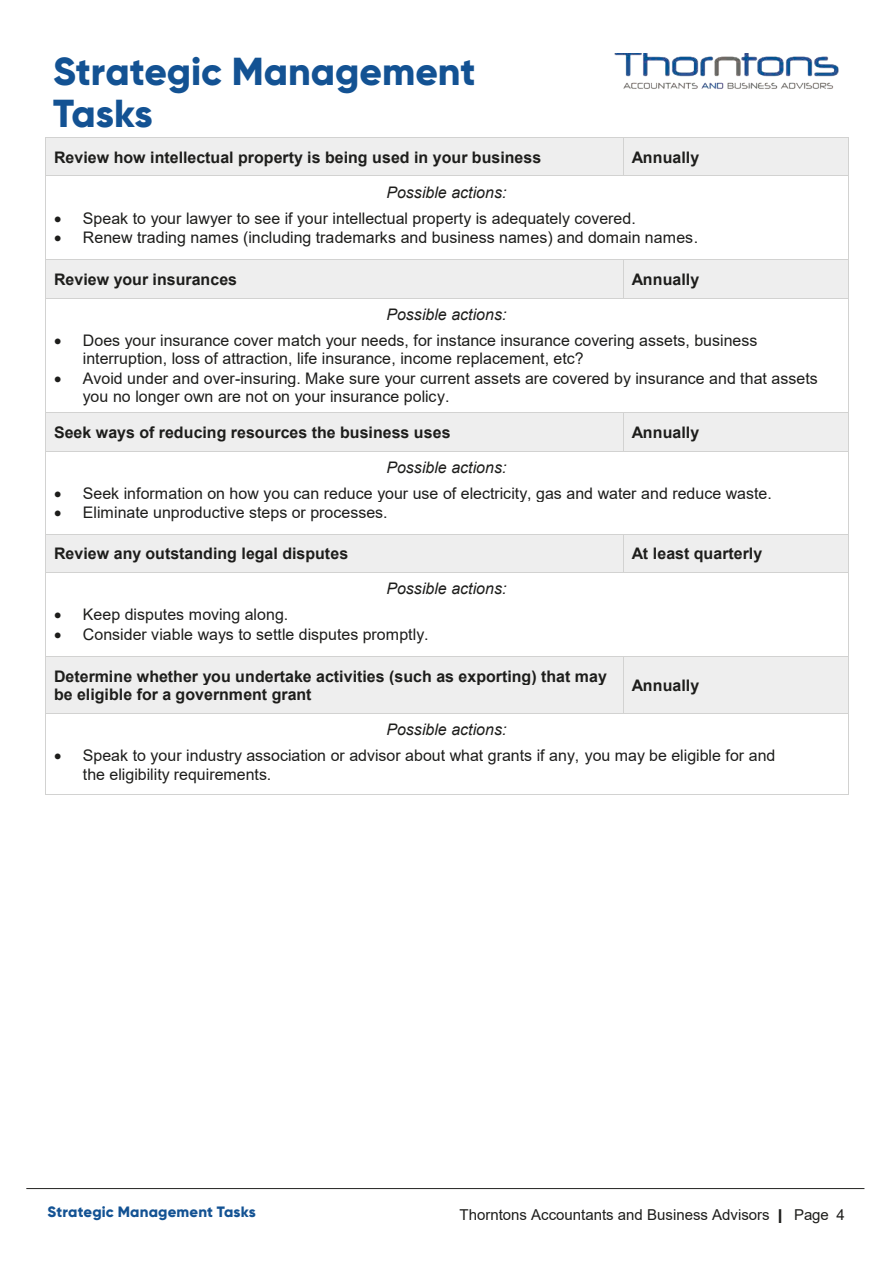
<style>
.page{position:relative;width:893px;height:1263px;background:#fff}
.page>*{position:absolute;margin:0;border:0;box-sizing:border-box;transform-origin:0 0}
.t1{font:800 39px/42px "Gilroy";color:#135293}
.t2{font:15.9px/18.3px "Arial";color:#1d1d1b}
.t3{font:700 15.9px/18.5px "Arial";color:#1d1d1b}
.t4{font:italic 15.9px "Arial";color:#1d1d1b}
.t5{font:15px "Arial";color:#1d1d1b}
.t6{font:800 15px "Gilroy";letter-spacing:.01em;color:#135293}
.s1{font-family:"Gilroy";font-weight:800}
</style>
<div class="page">
<hr style="left:26px;top:1188px;width:838px;height:1px;background:#1d1d1b">
<img style="left:614px;top:53px;width:225px;height:36px">
<div style="left:46px;top:138px;width:577px;height:38px;background:#eee"></div>
<div style="left:624px;top:138px;width:223px;height:38px;background:#eee"></div>
<hr style="left:46px;top:137px;width:577px;height:1px;background:#d2d2d1">
<hr style="left:624px;top:137px;width:224px;height:1px;background:#d2d2d1">
<hr style="left:45px;top:138px;width:1px;height:38px;background:#d2d2d1">
<hr style="left:623px;top:138px;width:1px;height:38px;background:#d2d2d1">
<hr style="left:848px;top:138px;width:1px;height:38px;background:#d2d2d1">
<hr style="left:46px;top:176px;width:577px;height:1px;background:#d2d2d1">
<hr style="left:624px;top:176px;width:224px;height:1px;background:#d2d2d1">
<hr style="left:45px;top:176px;width:1px;height:83px;background:#d2d2d1">
<hr style="left:848px;top:176px;width:1px;height:83px;background:#d2d2d1">
<div style="left:46px;top:260px;width:577px;height:38px;background:#eee"></div>
<div style="left:624px;top:260px;width:223px;height:38px;background:#eee"></div>
<hr style="left:46px;top:259px;width:577px;height:1px;background:#d2d2d1">
<hr style="left:624px;top:259px;width:224px;height:1px;background:#d2d2d1">
<hr style="left:45px;top:260px;width:1px;height:38px;background:#d2d2d1">
<hr style="left:623px;top:260px;width:1px;height:38px;background:#d2d2d1">
<hr style="left:848px;top:260px;width:1px;height:38px;background:#d2d2d1">
<hr style="left:46px;top:298px;width:577px;height:1px;background:#d2d2d1">
<hr style="left:624px;top:298px;width:224px;height:1px;background:#d2d2d1">
<hr style="left:45px;top:299px;width:1px;height:113px;background:#d2d2d1">
<hr style="left:848px;top:299px;width:1px;height:113px;background:#d2d2d1">
<div style="left:46px;top:413px;width:577px;height:38px;background:#eee"></div>
<div style="left:624px;top:413px;width:223px;height:38px;background:#eee"></div>
<hr style="left:46px;top:412px;width:577px;height:1px;background:#d2d2d1">
<hr style="left:624px;top:412px;width:224px;height:1px;background:#d2d2d1">
<hr style="left:45px;top:413px;width:1px;height:38px;background:#d2d2d1">
<hr style="left:623px;top:413px;width:1px;height:38px;background:#d2d2d1">
<hr style="left:848px;top:413px;width:1px;height:38px;background:#d2d2d1">
<hr style="left:46px;top:451px;width:577px;height:1px;background:#d2d2d1">
<hr style="left:624px;top:451px;width:224px;height:1px;background:#d2d2d1">
<hr style="left:45px;top:451px;width:1px;height:83px;background:#d2d2d1">
<hr style="left:848px;top:451px;width:1px;height:83px;background:#d2d2d1">
<div style="left:46px;top:535px;width:577px;height:37px;background:#eee"></div>
<div style="left:624px;top:535px;width:223px;height:37px;background:#eee"></div>
<hr style="left:46px;top:534px;width:577px;height:1px;background:#d2d2d1">
<hr style="left:624px;top:534px;width:224px;height:1px;background:#d2d2d1">
<hr style="left:45px;top:535px;width:1px;height:37px;background:#d2d2d1">
<hr style="left:623px;top:535px;width:1px;height:37px;background:#d2d2d1">
<hr style="left:848px;top:535px;width:1px;height:37px;background:#d2d2d1">
<hr style="left:46px;top:572px;width:577px;height:1px;background:#d2d2d1">
<hr style="left:624px;top:572px;width:224px;height:1px;background:#d2d2d1">
<hr style="left:45px;top:573px;width:1px;height:83px;background:#d2d2d1">
<hr style="left:848px;top:573px;width:1px;height:83px;background:#d2d2d1">
<div style="left:46px;top:657px;width:577px;height:56px;background:#eee"></div>
<div style="left:624px;top:657px;width:223px;height:56px;background:#eee"></div>
<hr style="left:46px;top:656px;width:577px;height:1px;background:#d2d2d1">
<hr style="left:624px;top:656px;width:224px;height:1px;background:#d2d2d1">
<hr style="left:45px;top:657px;width:1px;height:56px;background:#d2d2d1">
<hr style="left:623px;top:657px;width:1px;height:56px;background:#d2d2d1">
<hr style="left:848px;top:657px;width:1px;height:56px;background:#d2d2d1">
<hr style="left:46px;top:713px;width:577px;height:1px;background:#d2d2d1">
<hr style="left:624px;top:713px;width:224px;height:1px;background:#d2d2d1">
<hr style="left:45px;top:714px;width:1px;height:80px;background:#d2d2d1">
<hr style="left:46px;top:794px;width:802px;height:1px;background:#d2d2d1">
<hr style="left:848px;top:714px;width:1px;height:80px;background:#d2d2d1">
<h1 class="t1" style="left:53px;top:50px;width:424px">Strategic Management<br>Tasks</h1>
<p class="t3" style="left:54px;top:148px;width:489px">Review how intellectual property is being used in your business</p>
<p class="t3" style="left:632px;top:148px;width:69px">Annually</p>
<p class="t4" style="left:386px;top:182px;width:121px">Possible actions:</p>
<p class="t2" style="left:54px;top:209px;width:583px">• Speak to your lawyer to see if your intellectual property is adequately covered.</p>
<p class="t2" style="left:54px;top:228px;width:646px">• Renew trading names (including trademarks and business names) and domain names.</p>
<p class="t3" style="left:54px;top:270px;width:184px">Review your insurances</p>
<p class="t3" style="left:632px;top:270px;width:69px">Annually</p>
<p class="t4" style="left:386px;top:304px;width:121px">Possible actions:</p>
<p class="t2" style="left:83px;top:331px;width:676px;text-indent:-29px">• Does your insurance cover match your needs, for instance insurance covering assets, business interruption, loss of attraction, life insurance, income replacement, etc?</p>
<p class="t2" style="left:83px;top:369px;width:736px;text-indent:-29px">• Avoid under and over-insuring. Make sure your current assets are covered by insurance and that assets you no longer own are not on your insurance policy.</p>
<p class="t3" style="left:54px;top:423px;width:398px">Seek ways of reducing resources the business uses</p>
<p class="t3" style="left:632px;top:423px;width:69px">Annually</p>
<p class="t4" style="left:386px;top:457px;width:122px">Possible actions:</p>
<p class="t2" style="left:54px;top:484px;width:719px">• Seek information on how you can reduce your use of electricity, gas and water and reduce waste.</p>
<p class="t2" style="left:54px;top:503px;width:335px">• Eliminate unproductive steps or processes.</p>
<p class="t3" style="left:54px;top:545px;width:296px">Review any outstanding legal disputes</p>
<p class="t3" style="left:632px;top:545px;width:132px">At least quarterly</p>
<p class="t4" style="left:386px;top:579px;width:121px">Possible actions:</p>
<p class="t2" style="left:54px;top:606px;width:236px">• Keep disputes moving along.</p>
<p class="t2" style="left:54px;top:625px;width:376px">• Consider viable ways to settle disputes promptly.</p>
<p class="t3" style="left:54px;top:667px;width:554px">Determine whether you undertake activities (such as exporting) that may be eligible for a government grant</p>
<p class="t3" style="left:632px;top:676px;width:69px">Annually</p>
<p class="t4" style="left:386px;top:719px;width:121px">Possible actions:</p>
<p class="t2" style="left:83px;top:746px;width:694px;text-indent:-29px">• Speak to your industry association or advisor about what grants if any, you may be eligible for and the eligibility requirements.</p>
<p class="t6" style="left:48px;top:1202px;width:210px">Strategic Management Tasks</p>
<p class="t5" style="left:459px;top:1204px;width:387px">Thorntons Accountants and Business Advisors <span class="s1">|</span> Page 4</p>
</div>
